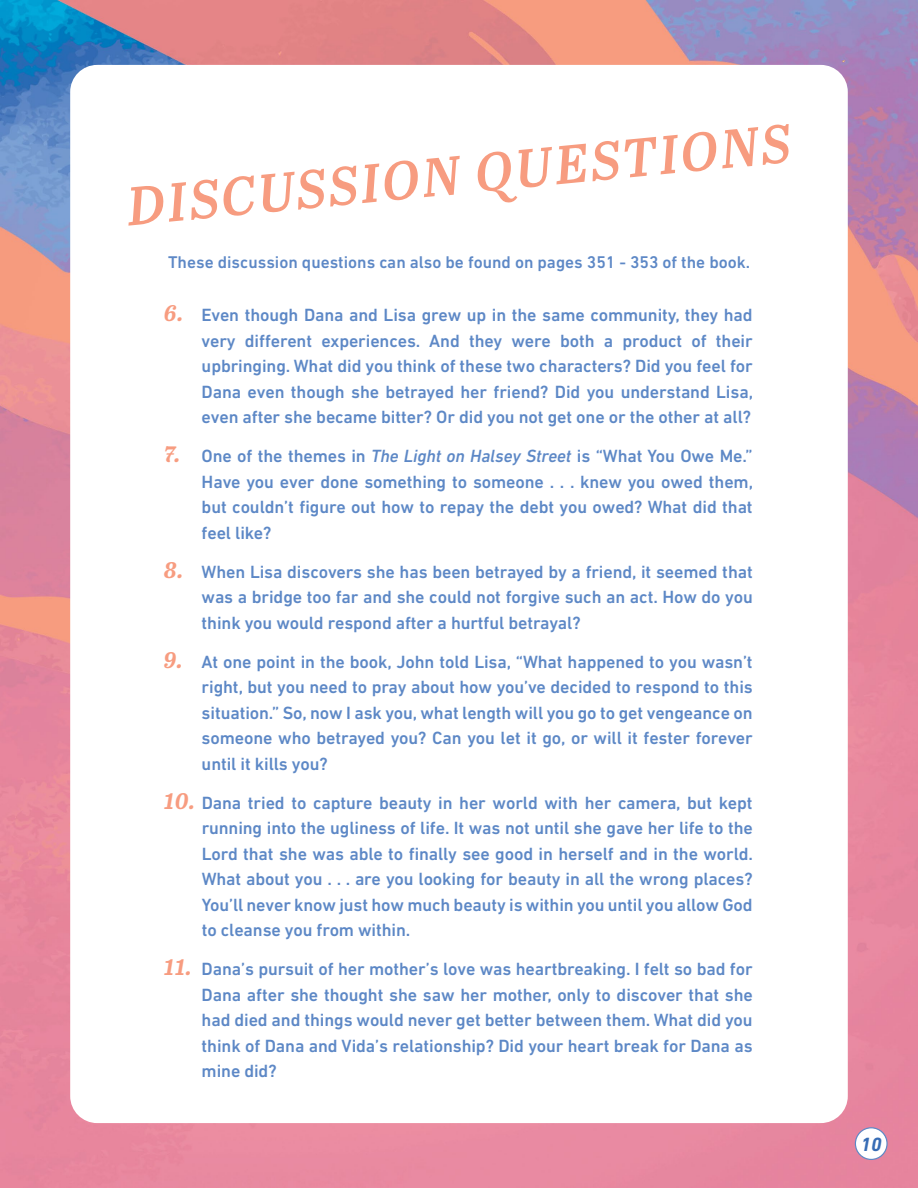
<style>
.page{position:relative;width:918px;height:1188px;background:#fff}
.page>*{position:absolute;margin:0;border:0;box-sizing:border-box;transform-origin:0 0}
.t1{font:italic 600 54px "Abril Text";color:#f79c80}
.t2{font:italic 700 19.5px "DIN Next LT Pro";color:#376cb5}
.t3{font:500 18px/25.5px "DIN Next LT Pro";letter-spacing:-.005em;color:#5d88c6;text-align:justify}
.t4{font:500 17.25px "DIN Next LT Pro";color:#5d88c6}
.s1{font-family:"Abril Text";font-weight:700;font-style:italic;font-size:22.5px;color:#f79c80}
.s2{font-style:italic}
</style>
<div class="page">
<img style="left:0;top:0;width:918px;height:1188px">
<div style="left:70px;top:65px;width:778px;height:1058px;background:#fff;border-radius:27px"></div>
<div style="left:855px;top:1128px;width:32px;height:31px;background:#fff;border-radius:50%"></div>
<div style="left:855px;top:1127px;width:33px;height:33px;border:1px solid #5d88c6;border-radius:50%"></div>
<h1 class="t1" style="left:123px;top:165px;width:668px;rotate:-5deg">DISCUSSION QUESTIONS</h1>
<p class="t4" style="left:168px;top:252px;width:583px">These discussion questions can also be found on pages 351 - 353 of the book.</p>
<p class="t3" style="left:202px;top:302px;width:553px;text-indent:-37px"><span class="s1">6.</span> Even though Dana and Lisa grew up in the same community, they had very different experiences. And they were both a product of their upbringing. What did you think of these two characters? Did you feel for Dana even though she betrayed her friend? Did you understand Lisa, even after she became bitter? Or did you not get one or the other at all?</p>
<p class="t3" style="left:202px;top:443px;width:553px;text-indent:-38px"><span class="s1">7.</span> One of the themes in <span class="s2">The Light on Halsey Street</span> is “What You Owe Me.” Have you ever done something to someone . . . knew you owed them, but couldn’t figure out how to repay the debt you owed? What did that feel like?</p>
<p class="t3" style="left:202px;top:559px;width:553px;text-indent:-38px"><span class="s1">8.</span> When Lisa discovers she has been betrayed by a friend, it seemed that was a bridge too far and she could not forgive such an act. How do you think you would respond after a hurtful betrayal?</p>
<p class="t3" style="left:202px;top:649px;width:553px;text-indent:-37px"><span class="s1">9.</span> At one point in the book, John told Lisa, “What happened to you wasn’t right, but you need to pray about how you’ve decided to respond to this situation.” So, now I ask you, what length will you go to get vengeance on someone who betrayed you? Can you let it go, or will it fester forever until it kills you?</p>
<p class="t3" style="left:202px;top:790px;width:553px;text-indent:-38px"><span class="s1">10.</span> Dana tried to capture beauty in her world with her camera, but kept running into the ugliness of life. It was not until she gave her life to the Lord that she was able to finally see good in herself and in the world.<br>What about you . . . are you looking for beauty in all the wrong places?<br>You’ll never know just how much beauty is within you until you allow God to cleanse you from within.</p>
<p class="t3" style="left:202px;top:956px;width:553px;text-indent:-37px"><span class="s1">11.</span> Dana’s pursuit of her mother’s love was heartbreaking. I felt so bad for Dana after she thought she saw her mother, only to discover that she had died and things would never get better between them. What did you think of Dana and Vida’s relationship? Did your heart break for Dana as mine did?</p>
<p class="t2" style="left:861px;top:1133px;width:22px">10</p>
</div>
